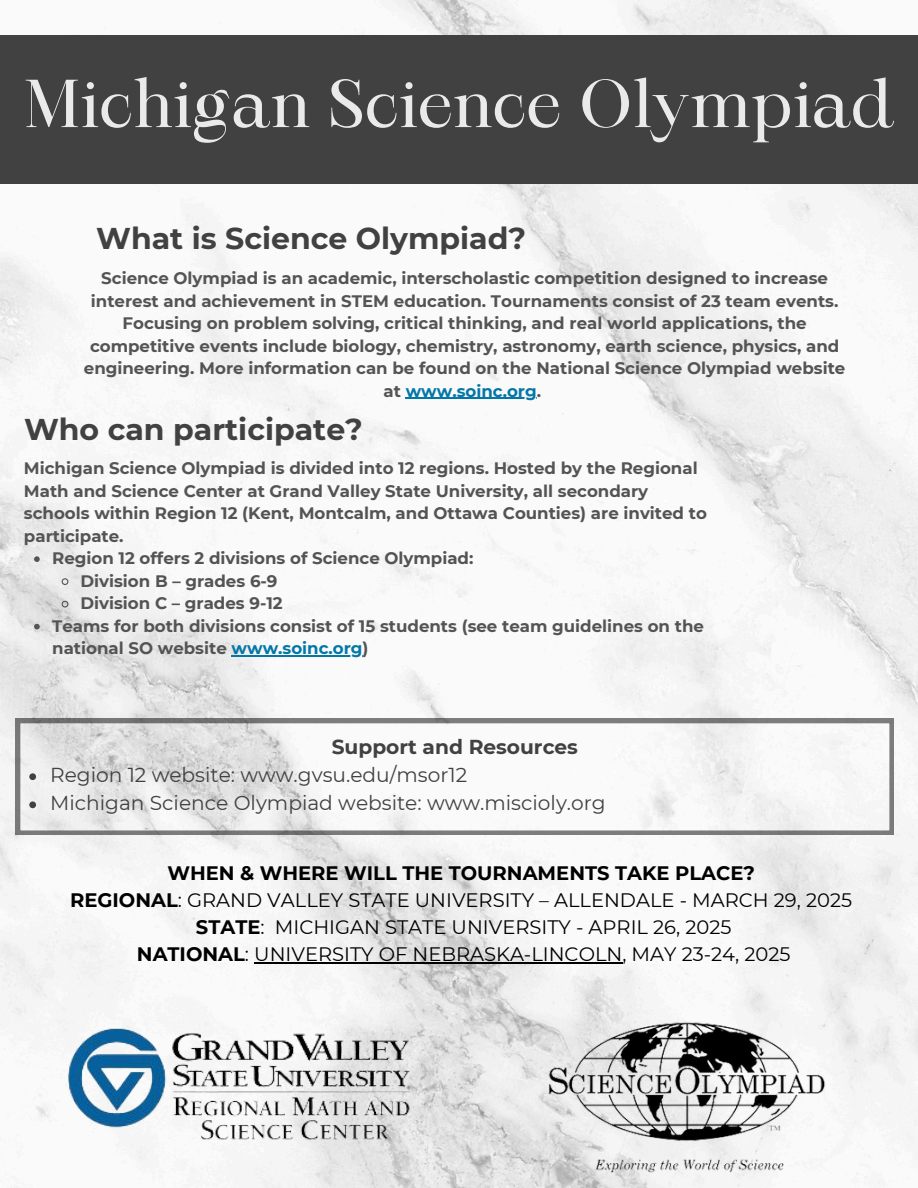
<style>
.page{position:relative;width:918px;height:1188px;background:#fff}
.page>*{position:absolute;margin:0;border:0;box-sizing:border-box;transform-origin:0 0}
.t1{font:64.95px "Maharlika";color:#fefefe}
.t2{font:700 30px "Montserrat";color:#424141}
.t3{font:20.1px "Montserrat";color:#424141}
.t4{font:700 20.1px "Montserrat";color:#424141}
.t5{font:19.5px/27px "Montserrat";color:#000;text-align:center}
.t6{font:700 16.65px/22.5px "Montserrat";color:#545454}
.s1{color:#0377a7}
.s2{font-weight:700}
</style>
<div class="page">
<img style="left:0;top:0;width:918px;height:1188px">
<img style="left:16px;top:926px;width:449px;height:262px">
<img style="left:547px;top:1020px;width:279px;height:153px">
<div style="left:0;top:36px;width:918px;height:148px;background:#424141"></div>
<svg style="left:16px;top:719px;width:878px;height:116px"></svg>
<svg style="left:29px;top:773px;width:7px;height:7px"></svg>
<svg style="left:29px;top:801px;width:7px;height:7px"></svg>
<hr style="left:406px;top:398px;width:131px;height:1px;background:#0377a7">
<svg style="left:34px;top:556px;width:6px;height:6px"></svg>
<svg style="left:61px;top:577px;width:8px;height:9px"></svg>
<svg style="left:61px;top:600px;width:8px;height:8px"></svg>
<svg style="left:34px;top:624px;width:6px;height:5px"></svg>
<hr style="left:232px;top:655px;width:131px;height:1px;background:#0377a7">
<hr style="left:254px;top:962px;width:368px;height:1px;background:#000">
<h1 class="t1" style="left:24px;top:77px;width:871px">Michigan Science Olympiad</h1>
<p class="t2" style="left:96px;top:220px;width:432px">What is Science Olympiad?</p>
<p class="t6" style="left:84px;top:267px;width:763px;text-align:center">Science Olympiad is an academic, interscholastic competition designed to increase interest and achievement in STEM education. Tournaments consist of 23 team events.<br>Focusing on problem solving, critical thinking, and real world applications, the competitive events include biology, chemistry, astronomy, earth science, physics, and engineering. More information can be found on the National Science Olympiad website at <span class="s1">www.soinc.org</span>.</p>
<p class="t2" style="left:24px;top:410px;width:340px">Who can participate?</p>
<p class="t6" style="left:24px;top:457px;width:685px">Michigan Science Olympiad is divided into 12 regions. Hosted by the Regional Math and Science Center at Grand Valley State University, all secondary schools within Region 12 (Kent, Montcalm, and Ottawa Counties) are invited to participate.</p>
<h4 class="t6" style="left:52px;top:547px;width:423px">Region 12 offers 2 divisions of Science Olympiad:</h4>
<p class="t6" style="left:81px;top:569px;width:199px">Division B – grades 6-9</p>
<p class="t6" style="left:81px;top:592px;width:204px">Division C – grades 9-12</p>
<h3 class="t6" style="left:52px;top:614px;width:653px">Teams for both divisions consist of 15 students (see team guidelines on the national SO website <span class="s1">www.soinc.org</span>)</h3>
<h6 class="t4" style="left:332px;top:735px;width:248px">Support and Resources</h6>
<h2 class="t3" style="left:50px;top:763px;width:419px">Region 12 website: www.gvsu.edu/msor12</h2>
<h6 class="t3" style="left:50px;top:791px;width:557px">Michigan Science Olympiad website: www.miscioly.org</h6>
<p class="t5" style="left:70px;top:860px;width:784px"><span class="s2">WHEN &amp; WHERE WILL THE TOURNAMENTS TAKE PLACE?<br>REGIONAL</span>: GRAND VALLEY STATE UNIVERSITY – ALLENDALE - MARCH 29, 2025<br><span class="s2">STATE</span>: MICHIGAN STATE UNIVERSITY - APRIL 26, 2025<br><span class="s2">NATIONAL</span>: UNIVERSITY OF NEBRASKA-LINCOLN, MAY 23-24, 2025</p>
</div>
